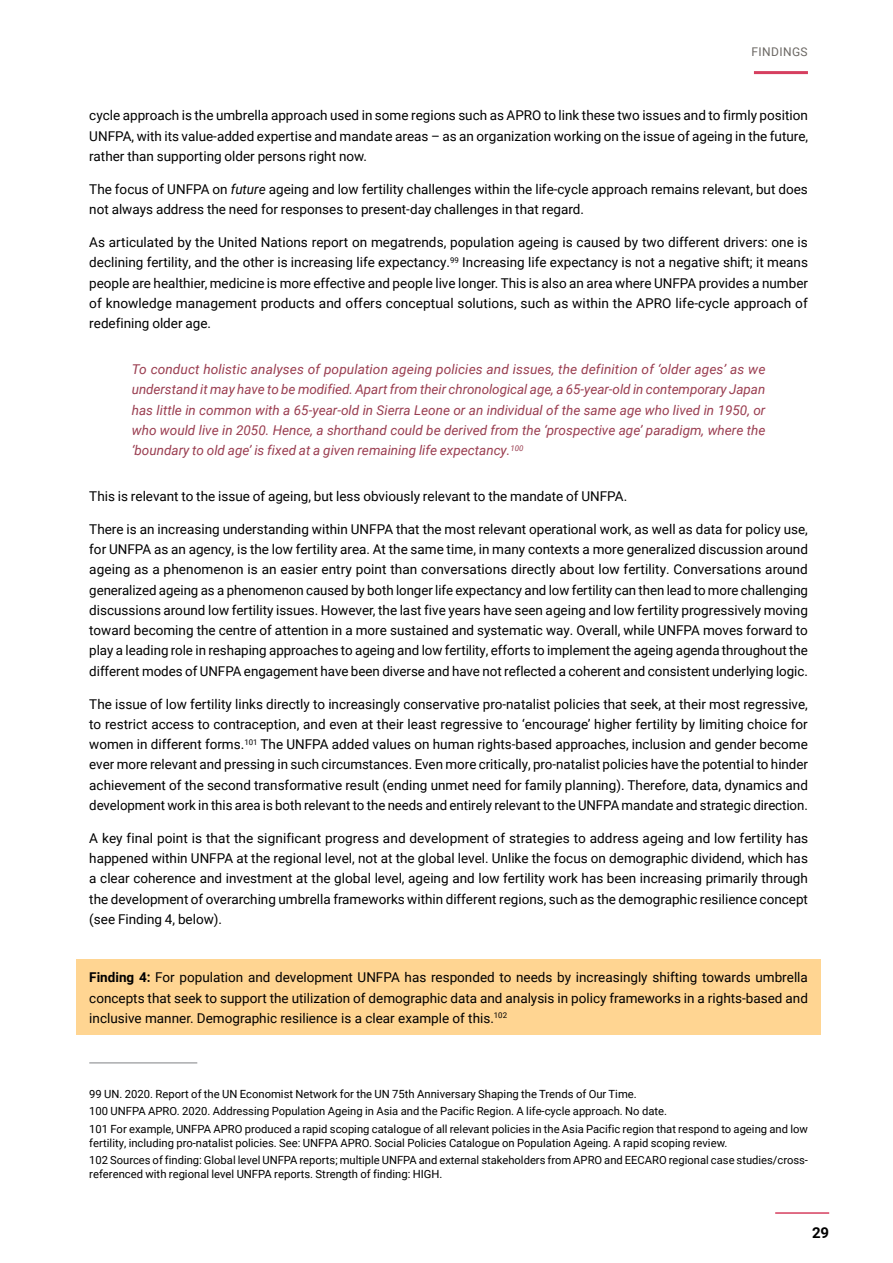
<style>
.page{position:relative;width:893px;height:1263px;background:#fff}
.page>*{position:absolute;margin:0;border:0;box-sizing:border-box;transform-origin:0 0}
.t1{font:700 15px "Roboto";color:#000}
.t2{font:13.5px/20.2px "Roboto";color:#000;text-align:justify}
.t3{font:italic 13.5px/20.2px "Roboto";color:#9a3d50;text-align:justify}
.t4{font:12px "Roboto";color:#6c6864}
.t5{font:11.25px/17.7px "Roboto";color:#000}
.s1{font-style:italic}
.s2{font-weight:700}
</style>
<div class="page">
<hr style="left:775px;top:1212px;width:54px;height:2px;background:#d63f5f">
<div style="left:77px;top:960px;width:744px;height:75px;background:#ffd592"></div>
<hr style="left:89px;top:1062px;width:108px;height:1px;background:#808285">
<hr style="left:754px;top:71px;width:54px;height:3px;background:#d63f5f">
<p class="t4" style="left:751px;top:44px;width:15px">Findings</p>
<p class="t2" style="left:89px;top:105px;width:720px">cycle approach is the umbrella approach used in some regions such as APRO to link these two issues and to firmly position UNFPA, with its value-added expertise and mandate areas – as an organization working on the issue of ageing in the future, rather than supporting older persons right now.</p>
<p class="t2" style="left:89px;top:179px;width:720px">The focus of UNFPA on <span class="s1">future</span> ageing and low fertility challenges within the life-cycle approach remains relevant, but does not always address the need for responses to present-day challenges in that regard.</p>
<p class="t2" style="left:89px;top:232px;width:720px">As articulated by the United Nations report on megatrends, population ageing is caused by two different drivers: one is declining fertility, and the other is increasing life expectancy.<sup>99</sup> Increasing life expectancy is not a negative shift; it means people are healthier, medicine is more effective and people live longer. This is also an area where UNFPA provides a number of knowledge management products and offers conceptual solutions, such as within the APRO life-cycle approach of redefining older age.</p>
<p class="t3" style="left:132px;top:359px;width:635px">To conduct holistic analyses of population ageing policies and issues, the definition of ‘older ages’ as we understand it may have to be modified. Apart from their chronological age, a 65-year-old in contemporary Japan has little in common with a 65-year-old in Sierra Leone or an individual of the same age who lived in 1950, or who would live in 2050. Hence, a shorthand could be derived from the ‘prospective age’ paradigm, where the ‘boundary to old age’ is fixed at a given remaining life expectancy.<sup>100</sup></p>
<p class="t2" style="left:89px;top:485px;width:539px">This is relevant to the issue of ageing, but less obviously relevant to the mandate of UNFPA.</p>
<p class="t2" style="left:89px;top:518px;width:720px">There is an increasing understanding within UNFPA that the most relevant operational work, as well as data for policy use, for UNFPA as an agency, is the low fertility area. At the same time, in many contexts a more generalized discussion around ageing as a phenomenon is an easier entry point than conversations directly about low fertility. Conversations around generalized ageing as a phenomenon caused by both longer life expectancy and low fertility can then lead to more challenging discussions around low fertility issues. However, the last five years have seen ageing and low fertility progressively moving toward becoming the centre of attention in a more sustained and systematic way. Overall, while UNFPA moves forward to play a leading role in reshaping approaches to ageing and low fertility, efforts to implement the ageing agenda throughout the different modes of UNFPA engagement have been diverse and have not reflected a coherent and consistent underlying logic.</p>
<p class="t2" style="left:89px;top:693px;width:720px">The issue of low fertility links directly to increasingly conservative pro-natalist policies that seek, at their most regressive, to restrict access to contraception, and even at their least regressive to ‘encourage’ higher fertility by limiting choice for women in different forms.<sup>101</sup> The UNFPA added values on human rights-based approaches, inclusion and gender become ever more relevant and pressing in such circumstances. Even more critically, pro-natalist policies have the potential to hinder achievement of the second transformative result (ending unmet need for family planning). Therefore, data, dynamics and development work in this area is both relevant to the needs and entirely relevant to the UNFPA mandate and strategic direction.</p>
<p class="t2" style="left:89px;top:827px;width:720px">A key final point is that the significant progress and development of strategies to address ageing and low fertility has happened within UNFPA at the regional level, not at the global level. Unlike the focus on demographic dividend, which has a clear coherence and investment at the global level, ageing and low fertility work has been increasing primarily through the development of overarching umbrella frameworks within different regions, such as the demographic resilience concept (see Finding 4, below).</p>
<p class="t2" style="left:89px;top:967px;width:720px"><span class="s2">Finding 4:</span> For population and development UNFPA has responded to needs by increasingly shifting towards umbrella concepts that seek to support the utilization of demographic data and analysis in policy frameworks in a rights-based and inclusive manner. Demographic resilience is a clear example of this.<sup>102</sup></p>
<p class="t5" style="left:89px;top:1084px;width:720px">99 UN. 2020. Report of the UN Economist Network for the UN 75th Anniversary Shaping the Trends of Our Time.<br>100 UNFPA APRO. 2020. Addressing Population Ageing in Asia and the Pacific Region. A life-cycle approach. No date.<br>101 For example, UNFPA APRO produced a rapid scoping catalogue of all relevant policies in the Asia Pacific region that respond to ageing and low</p>
<p class="t5" style="left:89px;top:1133px;width:720px">fertility, including pro-natalist policies. See: UNFPA APRO. Social Policies Catalogue on Population Ageing. A rapid scoping review.<br>102 Sources of finding: Global level UNFPA reports; multiple UNFPA and external stakeholders from APRO and EECARO regional case studies/cross-</p>
<p class="t5" style="left:89px;top:1165px;width:355px">referenced with regional level UNFPA reports. Strength of finding: HIGH.</p>
<p class="t1" style="left:812px;top:1222px;width:19px">29</p>
</div>
